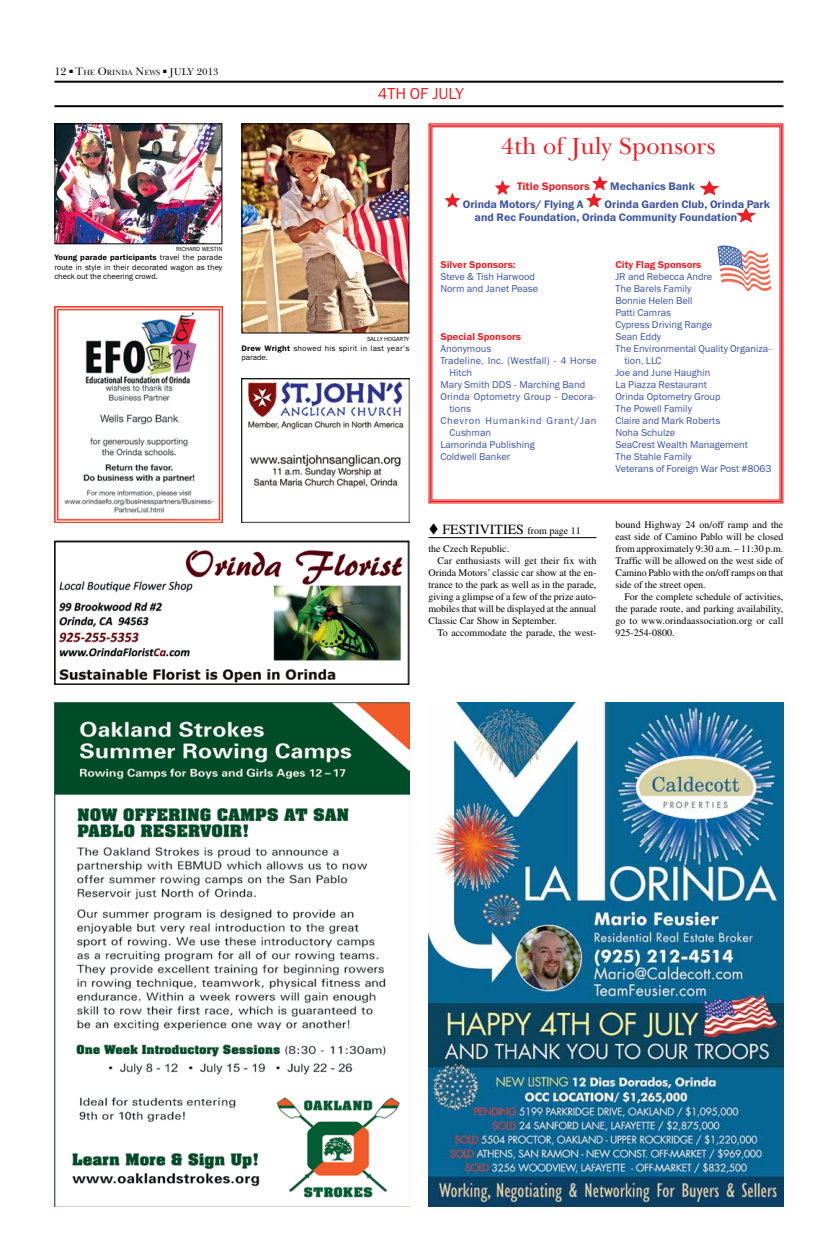
<style>
.page{position:relative;width:819px;height:1260px;background:#fff}
.page>*{position:absolute;margin:0;border:0;box-sizing:border-box;transform-origin:0 0}
.t1{font:24px "New Baskerville IT Cby BT";color:#ed1d24}
.t2{font:16px "Franklin Gothic Book E";color:#ed1d24}
.t3{font:14px "Times";color:#000}
.t4{font:11px/13.2px "Franklin Gothic Demi E";color:#3953a4}
.t5{font:11px "Franklin Gothic Demi E";color:#ed1d24}
.t6{font:11px "New Baskerville IT Cby BT";color:#000}
.t7{font:10px/12px "Times";color:#000;text-align:justify}
.t8{font:10px/12px "Franklin Gothic Book E";color:#3953a4}
.t9{font:10px "Franklin Gothic Demi E";color:#ed1d24}
.t10{font:10px "Franklin Gothic Book E";letter-spacing:.07em;color:#3953a4}
.t11{font:8px/9.6px "Franklin Gothic Book E";letter-spacing:.005em;color:#000}
.t12{font:8px/9.6px "Franklin Gothic Book E";letter-spacing:.03em;color:#000}
.t13{font:8px "Franklin Gothic Demi E";letter-spacing:.015em;color:#000}
.t14{font:7.7px "New Baskerville IT Cby BT";color:#000}
.t15{font:6px "Franklin Gothic Book E";color:#000}
.s1{font-size:11px}
.s2{font-size:10px}
.s3{font-family:"Franklin Gothic Book E"}
.s4{font-family:"Franklin Gothic Demi E"}
</style>
<div class="page">
<hr style="left:54px;top:81px;width:729px;height:2px;background:#000">
<hr style="left:54px;top:105px;width:729px;height:2px;background:#000">
<img style="left:428px;top:703px;width:355px;height:504px">
<img style="left:54px;top:703px;width:355px;height:504px">
<img style="left:59px;top:549px;width:344px;height:134px">
<div style="left:54px;top:541px;width:355px;height:144px;border:1px solid #000"></div>
<img style="left:54px;top:307px;width:168px;height:216px">
<img style="left:241px;top:379px;width:168px;height:144px">
<hr style="left:428px;top:537px;width:168px;height:1px;background:#000">
<img style="left:56px;top:125px;width:164px;height:117px">
<div style="left:54px;top:123px;width:168px;height:121px;border:1px solid #000"></div>
<img style="left:243px;top:125px;width:164px;height:207px">
<div style="left:241px;top:123px;width:168px;height:211px;border:1px solid #000"></div>
<svg style="left:428px;top:123px;width:356px;height:381px"></svg>
<svg style="left:443px;top:193px;width:18px;height:16px"></svg>
<svg style="left:585px;top:175px;width:24px;height:34px"></svg>
<svg style="left:718px;top:245px;width:53px;height:46px"></svg>
<svg style="left:735px;top:207px;width:23px;height:16px"></svg>
<svg style="left:493px;top:180px;width:19px;height:16px"></svg>
<svg style="left:698px;top:180px;width:23px;height:16px"></svg>
<p class="t6" style="left:54px;top:65px;width:14px">12</p>
<p class="t14" style="left:70px;top:68px;width:151px">■ <span class="s1">T</span>HE <span class="s1">O</span>RINDA <span class="s1">N</span>EWS ■ <span class="s2">July 2013</span></p>
<p class="t15" style="left:176px;top:245px;width:48px">RICHARD WESTIN</p>
<p class="t13" style="left:54px;top:253px;width:170px">Young parade participants <span class="s3">travel the parade</span></p>
<p class="t11" style="left:54px;top:262px;width:169px">route in style in their decorated wagon as they check out the cheering crowd.</p>
<h2 class="t2" style="left:378px;top:83px;width:70px">4th of July</h2>
<h1 class="t1" style="left:501px;top:131px;width:216px">4th of July Sponsors</h1>
<p class="t15" style="left:367px;top:335px;width:44px">SALLY HOGARTY</p>
<p class="t12" style="left:241px;top:343px;width:170px"><span class="s4">Drew Wright</span> showed his spirit in last year's parade.</p>
<p class="t5" style="left:517px;top:180px;width:74px">Title Sponsors</p>
<p class="t4" style="left:610px;top:180px;width:86px">Mechanics Bank</p>
<p class="t4" style="left:463px;top:198px;width:122px">Orinda Motors/ Flying A</p>
<p class="t4" style="left:475px;top:198px;width:297px;text-indent:130px">Orinda Garden Club, Orinda Park and Rec Foundation, Orinda Community Foundation</p>
<p class="t9" style="left:615px;top:258px;width:88px">City Flag Sponsors</p>
<p class="t8" style="left:615px;top:270px;width:98px">JR and Rebecca Andre</p>
<p class="t8" style="left:615px;top:282px;width:78px">The Barels Family</p>
<p class="t8" style="left:615px;top:294px;width:79px">Bonnie Helen Bell</p>
<p class="t8" style="left:615px;top:306px;width:57px">Patti Camras</p>
<p class="t8" style="left:615px;top:318px;width:98px">Cypress Driving Range</p>
<p class="t8" style="left:615px;top:330px;width:47px">Sean Eddy</p>
<p class="t8" style="left:615px;top:342px;width:158px">The Environmental Quality Organiza-</p>
<p class="t8" style="left:624px;top:354px;width:39px">tion, LLC</p>
<p class="t8" style="left:615px;top:366px;width:96px">Joe and June Haughin</p>
<p class="t8" style="left:615px;top:378px;width:93px">La Piazza Restaurant</p>
<p class="t8" style="left:615px;top:390px;width:107px">Orinda Optometry Group</p>
<p class="t8" style="left:615px;top:402px;width:78px">The Powell Family</p>
<p class="t8" style="left:615px;top:414px;width:106px">Claire and Mark Roberts</p>
<p class="t8" style="left:615px;top:426px;width:61px">Noha Schulze</p>
<p class="t8" style="left:615px;top:438px;width:134px">SeaCrest Wealth Management</p>
<p class="t8" style="left:615px;top:450px;width:78px">The Stahle Family</p>
<p class="t8" style="left:615px;top:462px;width:157px">Veterans of Foreign War Post #8063</p>
<p class="t9" style="left:440px;top:258px;width:77px">Silver Sponsors:</p>
<p class="t8" style="left:440px;top:270px;width:99px">Steve &amp; Tish Harwood<br>Norm and Janet Pease</p>
<p class="t9" style="left:440px;top:330px;width:82px">Special Sponsors</p>
<p class="t8" style="left:440px;top:342px;width:52px">Anonymous</p>
<p class="t8" style="left:440px;top:354px;width:157px">Tradeline, Inc. (Westfall) - 4 Horse</p>
<p class="t8" style="left:449px;top:366px;width:24px">Hitch</p>
<p class="t8" style="left:440px;top:378px;width:146px">Mary Smith DDS - Marching Band</p>
<p class="t8" style="left:440px;top:390px;width:157px">Orinda Optometry Group - Decora-</p>
<p class="t8" style="left:449px;top:402px;width:23px">tions</p>
<p class="t10" style="left:440px;top:414px;width:158px">Chevron Humankind Grant/Jan</p>
<p class="t8" style="left:449px;top:426px;width:43px">Cushman</p>
<p class="t8" style="left:440px;top:438px;width:96px">Lamorinda Publishing</p>
<p class="t8" style="left:440px;top:450px;width:71px">Coldwell Banker</p>
<h3 class="t3" style="left:428px;top:521px;width:31px">▼ Festivities</h3>
<p class="t7" style="left:528px;top:524px;width:55px">from page 11</p>
<p class="t7" style="left:615px;top:519px;width:170px">bound Highway 24 on/off ramp and the east side of Camino Pablo will be closed from approximately 9:30 a.m. – 11:30 p.m.<br>Traffic will be allowed on the west side of Camino Pablo with the on/off ramps on that side of the street open.</p>
<p class="t7" style="left:615px;top:591px;width:170px;text-indent:9px">For the complete schedule of activities, the parade route, and parking availability, go to www.orindaassociation.org or call 925-254-0800.</p>
<p class="t7" style="left:428px;top:543px;width:82px">the Czech Republic.</p>
<p class="t7" style="left:437px;top:555px;width:161px">Car enthusiasts will get their fix with</p>
<p class="t7" style="left:428px;top:567px;width:169px">Orinda Motors’ classic car show at the en-</p>
<p class="t7" style="left:428px;top:579px;width:170px">trance to the park as well as in the parade,</p>
<p class="t7" style="left:428px;top:591px;width:170px">giving a glimpse of a few of the prize auto-</p>
<p class="t7" style="left:428px;top:603px;width:169px">mobiles that will be displayed at the annual</p>
<p class="t7" style="left:428px;top:615px;width:130px">Classic Car Show in September.</p>
<p class="t7" style="left:437px;top:627px;width:160px">To accommodate the parade, the west-</p>
</div>
